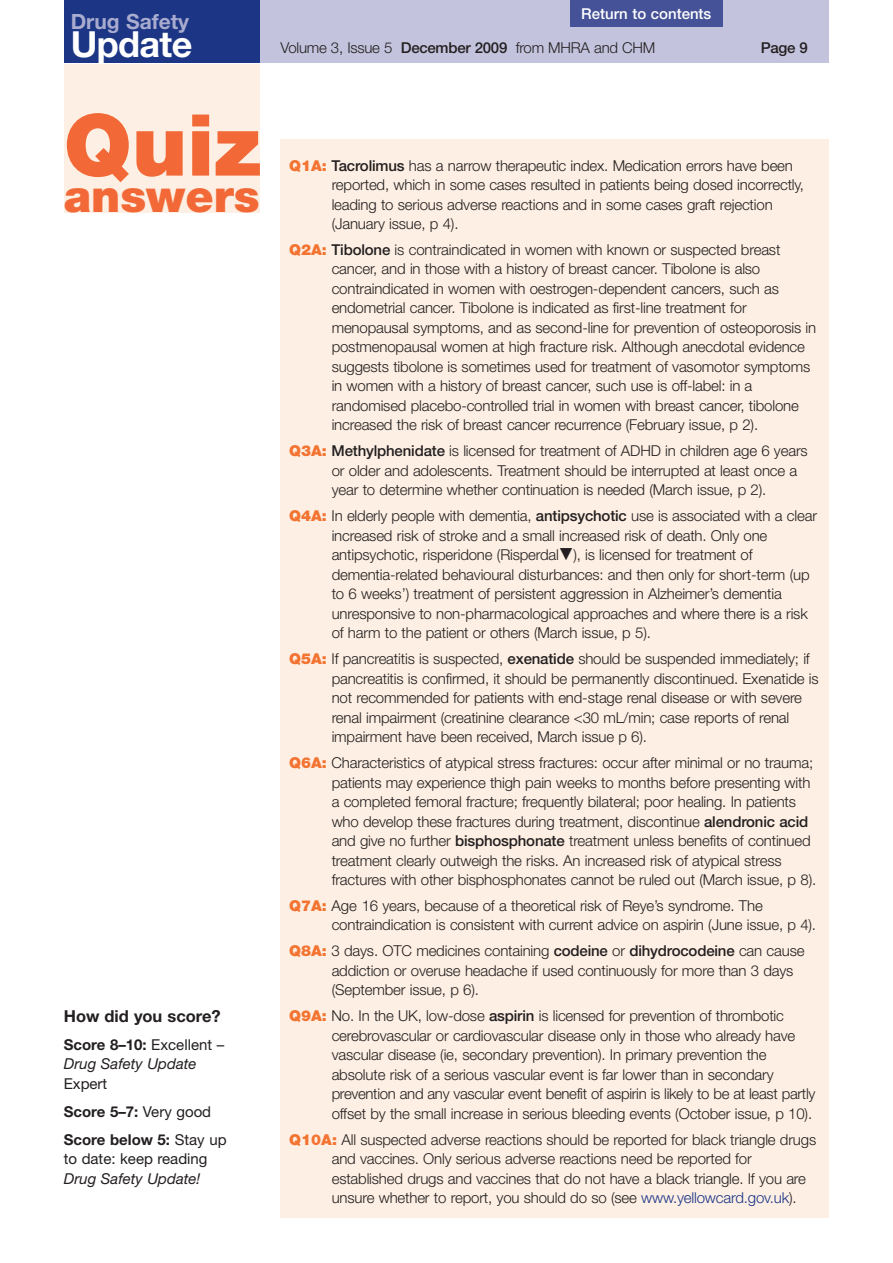
<style>
.page{position:relative;width:893px;height:1263px;background:#fff}
.page>*{position:absolute;margin:0;border:0;box-sizing:border-box;transform-origin:0 0}
.t1{font:900 85.5px "Helvetica Neue";color:#f26937}
.t2{font:900 45px "Helvetica Neue";color:#f26937}
.t3{font:700 36px "Helvetica Neue";letter-spacing:-.015em;color:#fff}
.t4{font:700 21px "Helvetica Neue";color:#a9abcf}
.t5{font:700 16.5px "Helvetica Neue";color:#231f20}
.t6{font:300 15px/19.5px "Helvetica Neue CE";letter-spacing:-.01em;color:#231f20}
.t7{font:italic 15px/19.5px "Helvetica Neue";color:#231f20}
.t8{font:700 15px/28px "Helvetica Neue";color:#231f20}
.t9{font:15px "Helvetica Neue";color:#231f20}
.t10{font:500 15px "Helvetica Neue CE";color:#fff}
.t11{font:500 15px "Helvetica Neue CE";color:#231f20}
.s1{font-weight:700;font-style:normal}
.s2{font-style:normal}
.s3{font-weight:400}
.s4{font-weight:500}
.s5{font-family:"Helvetica Neue";font-weight:900;color:#f37331}
.s6{font-family:"Lucida Grande";font-weight:400}
.s7{color:#193487}
</style>
<div class="page">
<div style="left:259px;top:0;width:570px;height:63px;background:#c3c3dd"></div>
<div style="left:64px;top:0;width:195px;height:63px;background:#1c3685"></div>
<div style="left:570px;top:0;width:152px;height:27px;background:#465297"></div>
<div style="left:281px;top:140px;width:548px;height:1078px;background:#fdefe3"></div>
<div style="left:64px;top:64px;width:195px;height:149px;background:#fdefe3"></div>
<h3 class="t4" style="left:71px;top:14px;width:120px">Drug Safety</h3>
<h3 class="t3" style="left:71px;top:32px;width:123px">Update</h3>
<h1 class="t1" style="left:64px;top:115px;width:199px">Quiz</h1>
<h2 class="t2" style="left:64px;top:179px;width:197px">answers</h2>
<p class="t5" style="left:64px;top:1010px;width:158px">How did you score?</p>
<p class="t7" style="left:64px;top:1036px;width:162px"><span class="s1">Score 8–10:</span> <span class="s2">Excellent –<br></span>Drug Safety Update</p>
<p class="t8" style="left:64px;top:1071px;width:164px"><span class="s3">Expert<br></span>Score 5–7: <span class="s3">Very good<br></span>Score below 5: <span class="s3">Stay up</span></p>
<p class="t9" style="left:64px;top:1153px;width:145px">to date: keep reading</p>
<p class="t7" style="left:64px;top:1170px;width:138px">Drug Safety Update!</p>
<p class="t10" style="left:581px;top:9px;width:132px">Return to contents</p>
<p class="t6" style="left:281px;top:40px;width:376px">Volume 3, Issue 5 <span class="s4">December 2009</span> from MHRA and CHM</p>
<p class="t11" style="left:761px;top:43px;width:49px">Page 9</p>
<p class="t6" style="left:332px;top:157px;width:474px;text-indent:-43px"><span class="s5">Q1A:</span> <span class="s4">Tacrolimus</span> has a narrow therapeutic index. Medication errors have been reported, which in some cases resulted in patients being dosed incorrectly, leading to serious adverse reactions and in some cases graft rejection (January issue, p 4).</p>
<p class="t6" style="left:332px;top:241px;width:486px;text-indent:-43px"><span class="s5">Q2A:</span> <span class="s4">Tibolone</span> is contraindicated in women with known or suspected breast cancer, and in those with a history of breast cancer. Tibolone is also contraindicated in women with oestrogen-dependent cancers, such as endometrial cancer. Tibolone is indicated as first-line treatment for menopausal symptoms, and as second-line for prevention of osteoporosis in postmenopausal women at high fracture risk. Although anecdotal evidence suggests tibolone is sometimes used for treatment of vasomotor symptoms in women with a history of breast cancer, such use is off-label: in a randomised placebo-controlled trial in women with breast cancer, tibolone increased the risk of breast cancer recurrence (February issue, p 2).</p>
<p class="t6" style="left:332px;top:443px;width:478px;text-indent:-43px"><span class="s5">Q3A:</span> <span class="s4">Methylphenidate</span> is licensed for treatment of ADHD in children age 6 years or older and adolescents. Treatment should be interrupted at least once a year to determine whether continuation is needed (March issue, p 2).</p>
<p class="t6" style="left:332px;top:507px;width:487px;text-indent:-43px"><span class="s5">Q4A:</span> In elderly people with dementia, <span class="s4">antipsychotic</span> use is associated with a clear increased risk of stroke and a small increased risk of death. Only one antipsychotic, risperidone (Risperdal<span class="s6">▼</span>), is licensed for treatment of dementia-related behavioural disturbances: and then only for short-term (up to 6 weeks’) treatment of persistent aggression in Alzheimer’s dementia unresponsive to non-pharmacological approaches and where there is a risk of harm to the patient or others (March issue, p 5).</p>
<p class="t6" style="left:332px;top:650px;width:488px;text-indent:-43px"><span class="s5">Q5A:</span> If pancreatitis is suspected, <span class="s4">exenatide</span> should be suspended immediately; if pancreatitis is confirmed, it should be permanently discontinued. Exenatide is not recommended for patients with end-stage renal disease or with severe renal impairment (creatinine clearance &lt;30 mL/min; case reports of renal impairment have been received, March issue p 6).</p>
<p class="t6" style="left:332px;top:754px;width:486px;text-indent:-43px"><span class="s5">Q6A:</span> Characteristics of atypical stress fractures: occur after minimal or no trauma; patients may experience thigh pain weeks to months before presenting with a completed femoral fracture; frequently bilateral; poor healing. In patients who develop these fractures during treatment, discontinue <span class="s4">alendronic acid </span>and give no further <span class="s4">bisphosphonate</span> treatment unless benefits of continued treatment clearly outweigh the risks. An increased risk of atypical stress fractures with other bisphosphonates cannot be ruled out (March issue, p 8).</p>
<p class="t6" style="left:332px;top:897px;width:486px;text-indent:-43px"><span class="s5">Q7A:</span> Age 16 years, because of a theoretical risk of Reye’s syndrome. The contraindication is consistent with current advice on aspirin (June issue, p 4).</p>
<p class="t6" style="left:332px;top:942px;width:474px;text-indent:-43px"><span class="s5">Q8A:</span> 3 days. OTC medicines containing <span class="s4">codeine</span> or <span class="s4">dihydrocodeine</span> can cause addiction or overuse headache if used continuously for more than 3 days (September issue, p 6).</p>
<p class="t6" style="left:332px;top:1007px;width:485px;text-indent:-43px"><span class="s5">Q9A:</span> No. In the UK, low-dose <span class="s4">aspirin</span> is licensed for prevention of thrombotic cerebrovascular or cardiovascular disease only in those who already have vascular disease (ie, secondary prevention). In primary prevention the absolute risk of a serious vascular event is far lower than in secondary prevention and any vascular event benefit of aspirin is likely to be at least partly offset by the small increase in serious bleeding events (October issue, p 10).</p>
<p class="t6" style="left:332px;top:1131px;width:486px;text-indent:-43px"><span class="s5">Q10A:</span> All suspected adverse reactions should be reported for black triangle drugs and vaccines. Only serious adverse reactions need be reported for established drugs and vaccines that do not have a black triangle. If you are unsure whether to report, you should do so (see <span class="s7">www.yellowcard.gov.uk</span>).</p>
</div>
